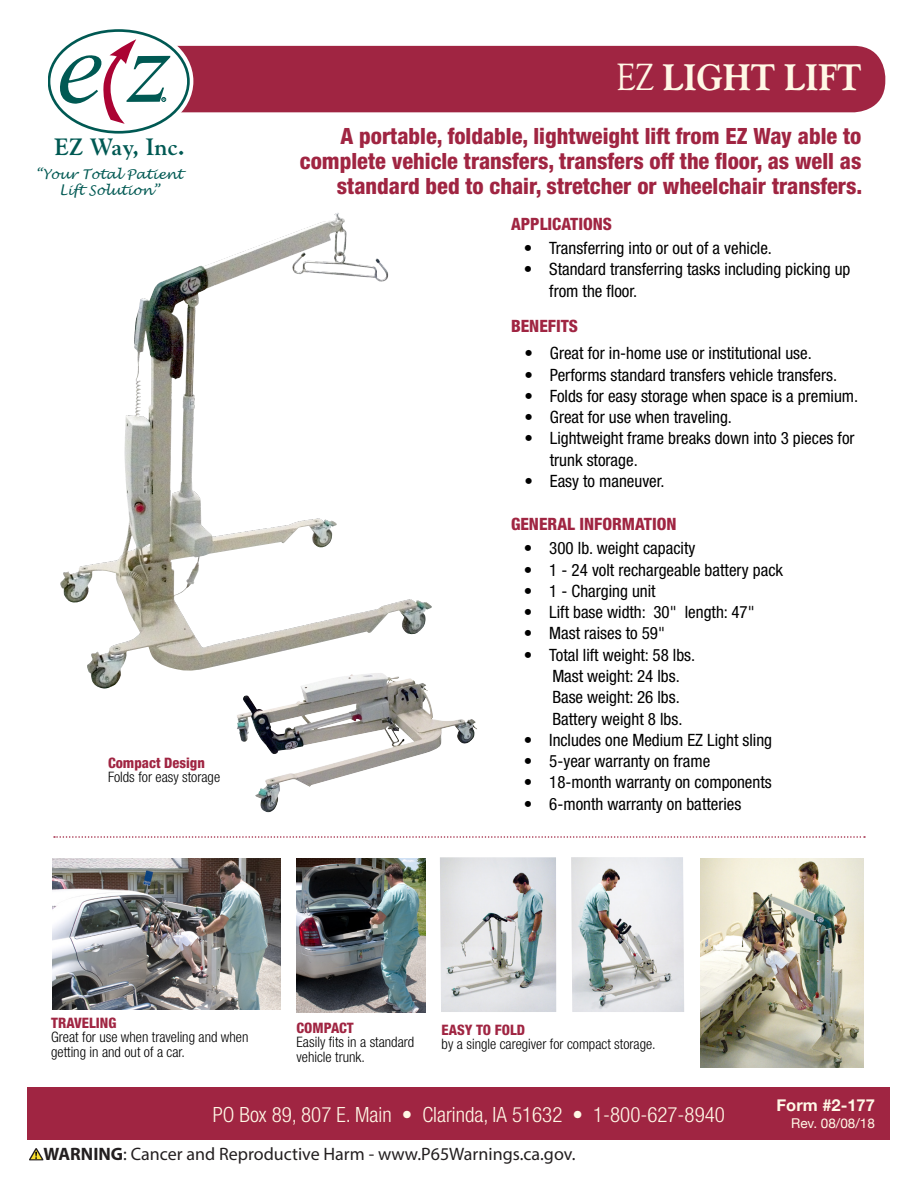
<style>
.page{position:relative;width:918px;height:1188px;background:#fff}
.page>*{position:absolute;margin:0;border:0;box-sizing:border-box;transform-origin:0 0}
.t1{font:800 37.5px "Goudy";color:#fff8e6;scale:.9 1}
.t2{font:700 23.55px "Goudy";color:#005953}
.Main_Text{font:800 condensed 22.5px/24.9px "Helvetica Neue";color:#a02542;text-align:right}
.t3{font:300 condensed 21px "Helvetica Neue";color:#fff8e6}
.t4{font:18px "Myriad Pro";color:#231f20}
.Main_Text-2{font:condensed 16.95px/21.3px "Helvetica Neue";color:#000}
.Main_Text-3{font:800 condensed 16.95px "Helvetica Neue";color:#a02542}
.t5{font:700 16.5px "Helvetica Neue";color:#fff8e6}
.t6{font:300 condensed 14.4px/14.4px "Helvetica Neue";color:#000}
.t7{font:italic 13.5px/16px "Lucida Handwriting";color:#005953;text-align:center}
.t8{font:13.5px "Helvetica Neue";color:#fff8e6}
.s1{font-weight:800;color:#a02542}
.s2{font-weight:400}
.s3{font-weight:700}
</style>
<div class="page">
<img style="left:53px;top:858px;width:228px;height:151px">
<img style="left:701px;top:858px;width:163px;height:209px">
<div style="left:178px;top:46px;width:707px;height:66px;background:#a02542"></div>
<svg style="left:56px;top:26px;width:137px;height:110px"></svg>
<div style="left:48px;top:29px;width:142px;height:105px;border:3px solid #005953;border-radius:50%"></div>
<svg style="left:57px;top:39px;width:113px;height:85px"></svg>
<img style="left:60px;top:213px;width:278px;height:475px">
<img style="left:236px;top:673px;width:241px;height:139px">
<div style="left:27px;top:1087px;width:863px;height:52px;background:#a02542"></div>
<svg style="left:29px;top:1148px;width:15px;height:12px"></svg>
<img style="left:297px;top:858px;width:128px;height:154px">
<img style="left:571px;top:857px;width:113px;height:155px">
<img style="left:440px;top:857px;width:116px;height:155px">
<svg style="left:54px;top:836px;width:811px;height:2px"></svg>
<p class="t2" style="left:55px;top:132px;width:132px">EZ Way, Inc.</p>
<p class="t7" style="left:36px;top:167px;width:148px">“Your Total Patient<br>Lift Solution”</p>
<p class="t6" style="left:108px;top:755px;width:114px"><span class="s1">Compact Design<br></span>Folds for easy storage</p>
<p class="t1" style="left:617px;top:56px;width:273px"><span class="s2">EZ</span> LIGHT LIFT</p>
<p class="Main_Text" style="left:300px;top:123px;width:564px">A portable, foldable, lightweight lift from EZ Way able to complete vehicle transfers, transfers off the floor, as well as standard bed to chair, stretcher or wheelchair transfers.</p>
<p class="Main_Text-3" style="left:511px;top:213px;width:103px">APPLICATIONS</p>
<p class="Main_Text-2" style="left:524px;top:237px;width:250px">• Transferring into or out of a vehicle.</p>
<p class="Main_Text-2" style="left:549px;top:259px;width:303px;text-indent:-26px">• Standard transferring tasks including picking up from the floor.</p>
<p class="Main_Text-3" style="left:511px;top:315px;width:69px">BENEFITS</p>
<p class="Main_Text-2" style="left:524px;top:343px;width:289px">• Great for in-home use or institutional use.</p>
<p class="Main_Text-2" style="left:524px;top:364px;width:314px">• Performs standard transfers vehicle transfers.</p>
<p class="Main_Text-2" style="left:524px;top:385px;width:335px">• Folds for easy storage when space is a premium.</p>
<p class="Main_Text-2" style="left:524px;top:406px;width:209px">• Great for use when traveling.</p>
<p class="Main_Text-2" style="left:550px;top:428px;width:306px;text-indent:-26px">• Lightweight frame breaks down into 3 pieces for trunk storage.</p>
<p class="Main_Text-2" style="left:524px;top:470px;width:142px">• Easy to maneuver.</p>
<p class="Main_Text-3" style="left:511px;top:514px;width:167px">GENERAL INFORMATION</p>
<p class="Main_Text-2" style="left:524px;top:538px;width:173px">• 300 lb. weight capacity</p>
<p class="Main_Text-2" style="left:524px;top:559px;width:261px">• 1 - 24 volt rechargeable battery pack</p>
<p class="Main_Text-2" style="left:524px;top:580px;width:133px">• 1 - Charging unit</p>
<p class="Main_Text-2" style="left:524px;top:601px;width:232px">• Lift base width: 30" length: 47"</p>
<p class="Main_Text-2" style="left:524px;top:623px;width:143px">• Mast raises to 59"</p>
<p class="Main_Text-2" style="left:524px;top:644px;width:173px">• Total lift weight: 58 lbs.</p>
<p class="Main_Text-2" style="left:552px;top:665px;width:129px">Mast weight: 24 lbs.</p>
<p class="Main_Text-2" style="left:552px;top:687px;width:129px">Base weight: 26 lbs.</p>
<p class="Main_Text-2" style="left:552px;top:708px;width:132px">Battery weight 8 lbs.</p>
<p class="Main_Text-2" style="left:524px;top:729px;width:250px">• Includes one Medium EZ Light sling</p>
<p class="Main_Text-2" style="left:524px;top:750px;width:188px">• 5-year warranty on frame</p>
<p class="Main_Text-2" style="left:524px;top:772px;width:249px">• 18-month warranty on components</p>
<p class="Main_Text-2" style="left:524px;top:793px;width:219px">• 6-month warranty on batteries</p>
<p class="t6" style="left:51px;top:1016px;width:199px"><span class="s1">TRAVELING<br></span>Great for use when traveling and when getting in and out of a car.</p>
<p class="t6" style="left:297px;top:1020px;width:119px"><span class="s1">COMPACT<br></span>Easily fits in a standard vehicle trunk.</p>
<p class="t6" style="left:442px;top:1023px;width:216px"><span class="s1">EASY TO FOLD<br></span>by a single caregiver for compact storage.</p>
<p class="t3" style="left:213px;top:1102px;width:514px">PO Box 89, 807 E. Main • Clarinda, IA 51632 • 1-800-627-8940</p>
<p class="t4" style="left:44px;top:1143px;width:533px"><span class="s3">WARNING</span>: Cancer and Reproductive Harm - www.P65Warnings.ca.gov.</p>
<p class="t5" style="left:777px;top:1095px;width:100px">Form #2-177</p>
<p class="t8" style="left:791px;top:1115px;width:85px">Rev. 08/08/18</p>
</div>
